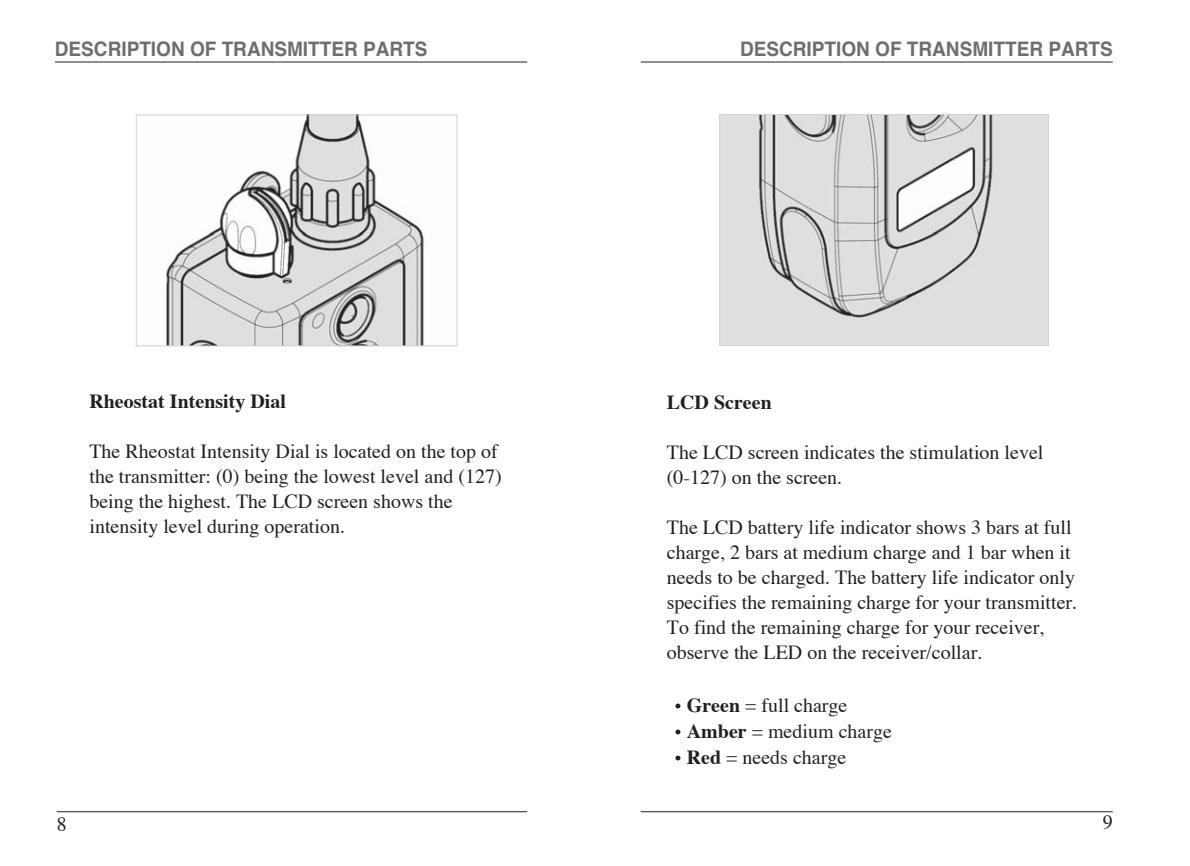
<style>
.page{position:relative;width:1190px;height:866px;background:#fff}
.page>*{position:absolute;margin:0;border:0;box-sizing:border-box;transform-origin:0 0}
.t1{font:20px/25px "Times";color:#231f20}
.t2{font:700 20px "Helvetica";color:#6d6e70;scale:.95 1}
.t3{font:700 20px "Times";color:#231f20}
.s1{font-weight:700}
</style>
<div class="page">
<hr style="left:55px;top:62px;width:472px;height:1px;background:#231f20">
<hr style="left:57px;top:811px;width:470px;height:1px;background:#231f20">
<img style="left:166px;top:116px;width:258px;height:228px">
<div style="left:136px;top:114px;width:321px;height:232px;border:1px solid #d1d3d4"></div>
<hr style="left:641px;top:62px;width:472px;height:1px;background:#231f20">
<hr style="left:641px;top:811px;width:472px;height:1px;background:#231f20">
<img style="left:721px;top:116px;width:326px;height:228px">
<div style="left:719px;top:114px;width:330px;height:232px;border:1px solid #d1d3d4"></div>
<img style="left:675px;top:703px;width:6px;height:58px">
<p class="t2" style="left:55px;top:41px;width:394px">DESCRIPTION OF TRANSMITTER PARTS</p>
<p class="t2" style="left:740px;top:40px;width:394px">DESCRIPTION OF TRANSMITTER PARTS</p>
<p class="t3" style="left:89px;top:393px;width:198px">Rheostat Intensity Dial</p>
<p class="t1" style="left:89px;top:441px;width:414px">The Rheostat Intensity Dial is located on the top of the transmitter: (0) being the lowest level and (127) being the highest. The LCD screen shows the intensity level during operation.</p>
<p class="t3" style="left:667px;top:394px;width:106px">LCD Screen</p>
<p class="t1" style="left:667px;top:441px;width:378px">The LCD screen indicates the stimulation level (0-127) on the screen.</p>
<p class="t1" style="left:667px;top:516px;width:412px">The LCD battery life indicator shows 3 bars at full charge, 2 bars at medium charge and 1 bar when it needs to be charged. The battery life indicator only specifies the remaining charge for your transmitter.<br>To find the remaining charge for your receiver, observe the LED on the receiver/collar.</p>
<p class="t1" style="left:687px;top:694px;width:207px;line-height:26px"><span class="s1">Green</span> = full charge<br><span class="s1">Amber</span> = medium charge<br><span class="s1">Red</span> = needs charge</p>
<p class="t1" style="left:57px;top:814px;width:11px">8</p>
<p class="t1" style="left:1103px;top:812px;width:11px">9</p>
</div>
